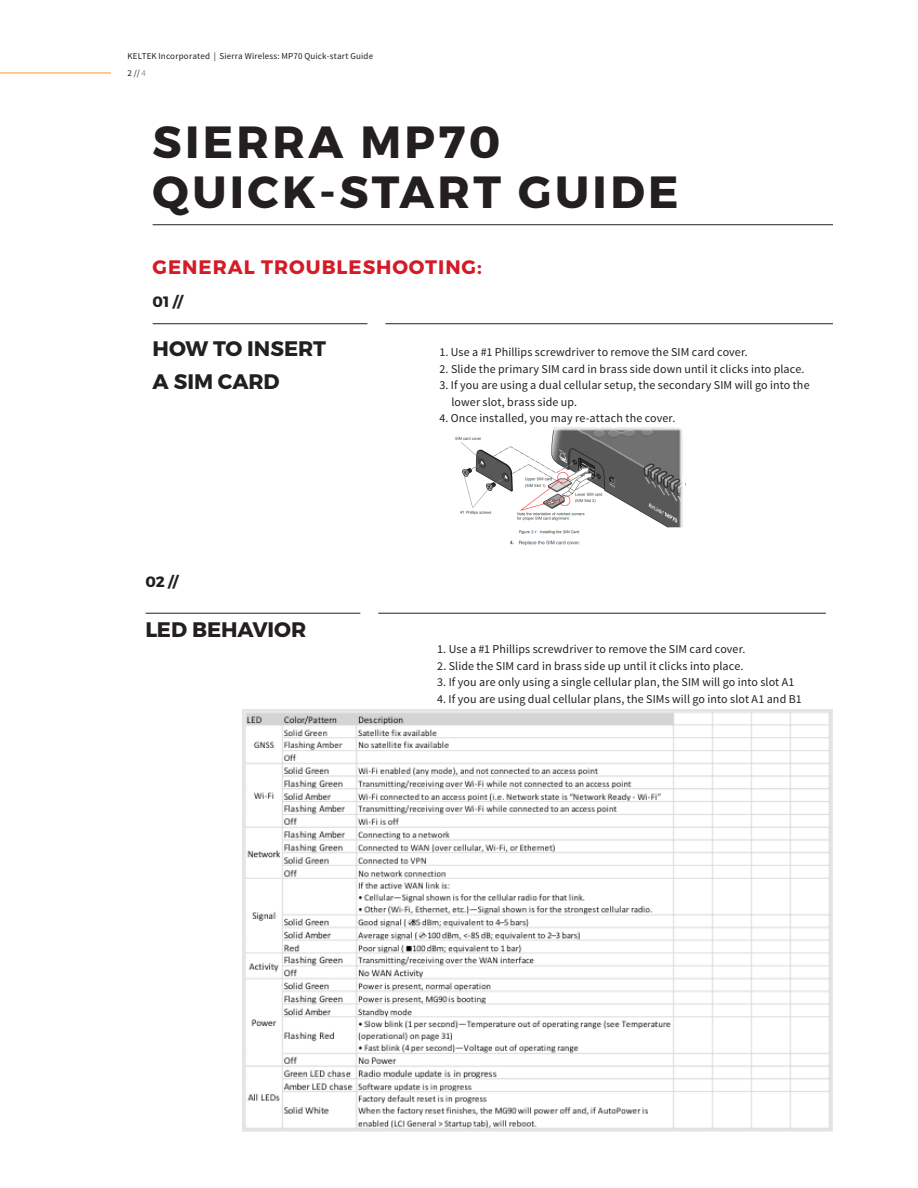
<style>
.page{position:relative;width:918px;height:1188px;background:#fff}
.page>*{position:absolute;margin:0;border:0;box-sizing:border-box;transform-origin:0 0}
.t1{font:700 45px "Montserrat";letter-spacing:.075em;color:#231f20}
._10_pt_Headlines_Cop{font:700 21px/33px "Montserrat";letter-spacing:-.005em;color:#231f20}
.Section_Headlines{font:700 19.5px "Montserrat";letter-spacing:.05em;color:#d51b28}
._10_pt_Headlines_Cop-2{font:700 15px "Montserrat";color:#231f20}
._8_pt_Small_Text{font:12px "Source Sans Pro";letter-spacing:.01em;color:#231f20}
.t2{font:9px/16.5px "Source Sans Pro";letter-spacing:.02em;color:#231f20}
.s1{color:#939598}
</style>
<div class="page">
<hr style="left:0;top:73px;width:111px;height:1px;background:#f7983d">
<hr style="left:153px;top:224px;width:680px;height:1px;background:#231f20">
<hr style="left:153px;top:323px;width:214px;height:1px;background:#231f20">
<hr style="left:385px;top:323px;width:448px;height:1px;background:#231f20">
<hr style="left:146px;top:613px;width:214px;height:1px;background:#231f20">
<hr style="left:378px;top:613px;width:448px;height:1px;background:#231f20">
<img style="left:455px;top:427px;width:231px;height:119px">
<img style="left:243px;top:709px;width:590px;height:423px">
<p class="t2" style="left:128px;top:48px;width:247px">KELTEK Incorporated | Sierra Wireless: MP70 Quick-start Guide<br>2 // <span class="s1">4</span></p>
<p class="t1" style="left:153px;top:114px;width:349px">SIERRA MP70</p>
<p class="t1" style="left:153px;top:164px;width:527px">QUICK-START GUIDE</p>
<p class="Section_Headlines" style="left:153px;top:255px;width:331px">GENERAL TROUBLESHOOTING:</p>
<p class="_10_pt_Headlines_Cop-2" style="left:153px;top:292px;width:32px">01 //</p>
<p class="_10_pt_Headlines_Cop" style="left:153px;top:333px;width:175px">HOW TO INSERT<br>A SIM CARD</p>
<p class="_8_pt_Small_Text" style="left:439px;top:345px;width:310px">1. Use a #1 Phillips screwdriver to remove the SIM card cover.</p>
<p class="_8_pt_Small_Text" style="left:439px;top:361px;width:367px">2. Slide the primary SIM card in brass side down until it clicks into place.</p>
<p class="_8_pt_Small_Text" style="left:439px;top:378px;width:372px">3. If you are using a dual cellular setup, the secondary SIM will go into the</p>
<p class="_8_pt_Small_Text" style="left:452px;top:394px;width:127px">lower slot, brass side up.</p>
<p class="_8_pt_Small_Text" style="left:439px;top:411px;width:237px">4. Once installed, you may re-attach the cover.</p>
<p class="_10_pt_Headlines_Cop-2" style="left:146px;top:573px;width:34px">02 //</p>
<p class="_10_pt_Headlines_Cop" style="left:146px;top:613px;width:162px">LED BEHAVIOR</p>
<p class="_8_pt_Small_Text" style="left:437px;top:642px;width:310px">1. Use a #1 Phillips screwdriver to remove the SIM card cover.</p>
<p class="_8_pt_Small_Text" style="left:437px;top:658px;width:308px">2. Slide the SIM card in brass side up until it clicks into place.</p>
<p class="_8_pt_Small_Text" style="left:437px;top:675px;width:359px">3. If you are only using a single cellular plan, the SIM will go into slot A1</p>
<p class="_8_pt_Small_Text" style="left:437px;top:691px;width:366px">4. If you are using dual cellular plans, the SIMs will go into slot A1 and B1</p>
</div>
